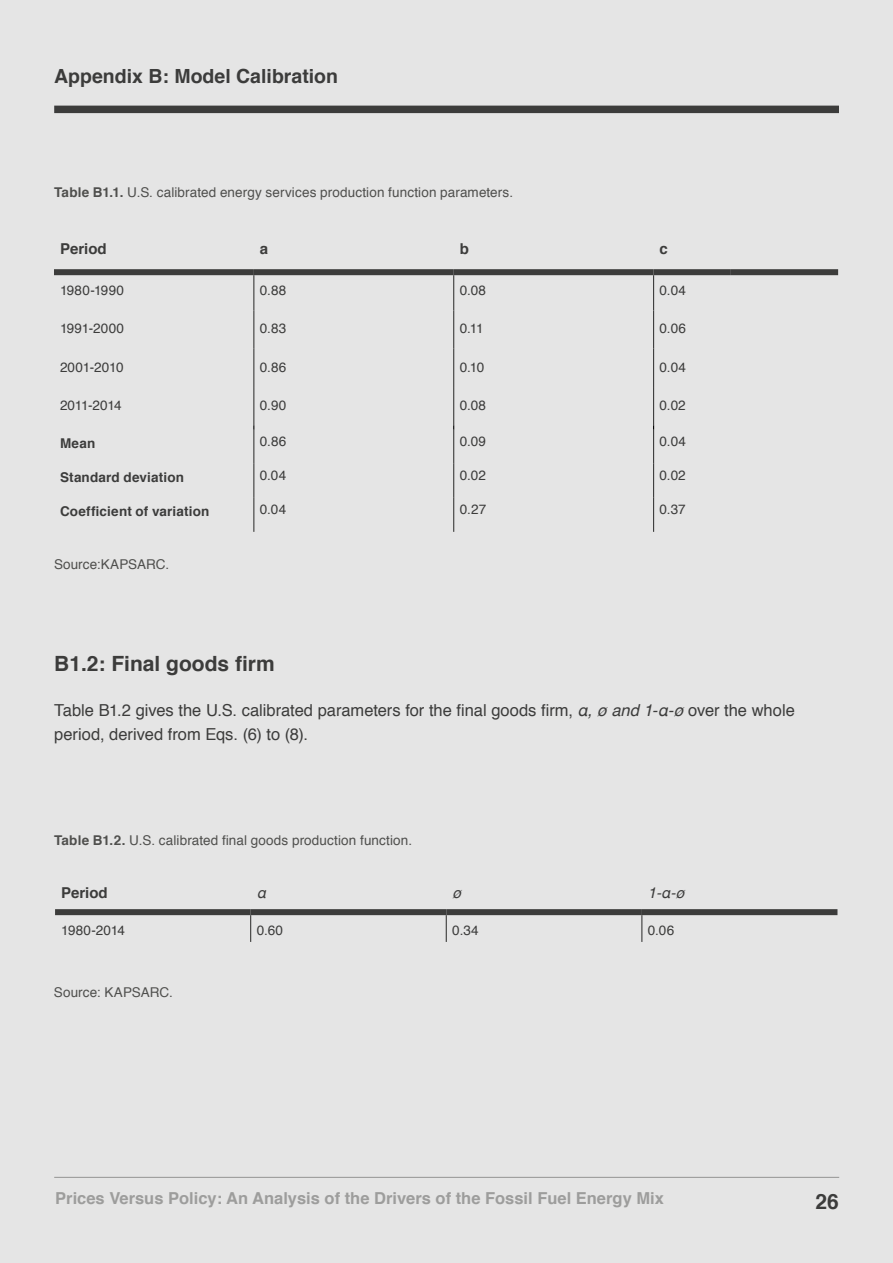
<style>
.page{position:relative;width:893px;height:1263px;background:#e5e5e5}
.page>*{position:absolute;margin:0;border:0;box-sizing:border-box;transform-origin:0 0}
.t1{font:700 21px "Helvetica";color:#3c3c3b}
.t2{font:700 19.5px "Helvetica";color:#3c3c3b}
.t3{font:16.5px/24px "Helvetica";color:#3c3c3b}
.t4{font:700 16.5px "Helvetica";color:#9d9d9c}
.t5{font:700 15px "Helvetica";color:#3c3c3b}
.t6{font:italic 15px "Helvetica";color:#3c3c3b}
.t7{font:13.5px "Helvetica";letter-spacing:.01em;color:#4f4f4d}
.t8{font:13.5px "Helvetica";letter-spacing:.01em;color:#3c3c3b}
.t9{font:700 13.5px "Helvetica";letter-spacing:.01em;color:#3c3c3b}
.t10{font:13.5px "Helvetica";letter-spacing:-.02em;color:#3c3c3b}
.s1{font-weight:700}
.s2{font-style:italic}
</style>
<div class="page">
<div style="left:54px;top:106px;width:785px;height:7px;background:#3c3c3b"></div>
<hr style="left:54px;top:1177px;width:785px;height:1px;background:#9d9d9c">
<div style="left:54px;top:269px;width:200px;height:6px;background:#3c3c3b"></div>
<div style="left:254px;top:269px;width:200px;height:6px;background:#3c3c3b"></div>
<div style="left:454px;top:269px;width:200px;height:6px;background:#3c3c3b"></div>
<div style="left:654px;top:269px;width:76px;height:6px;background:#3c3c3b"></div>
<div style="left:730px;top:269px;width:108px;height:6px;background:#3c3c3b"></div>
<hr style="left:253px;top:275px;width:1px;height:35px;background:#3c3c3b">
<hr style="left:453px;top:275px;width:1px;height:35px;background:#3c3c3b">
<hr style="left:653px;top:275px;width:1px;height:35px;background:#3c3c3b">
<hr style="left:253px;top:310px;width:1px;height:39px;background:#3c3c3b">
<hr style="left:453px;top:310px;width:1px;height:39px;background:#3c3c3b">
<hr style="left:653px;top:310px;width:1px;height:39px;background:#3c3c3b">
<hr style="left:253px;top:349px;width:1px;height:38px;background:#3c3c3b">
<hr style="left:453px;top:349px;width:1px;height:38px;background:#3c3c3b">
<hr style="left:653px;top:349px;width:1px;height:38px;background:#3c3c3b">
<hr style="left:253px;top:387px;width:1px;height:38px;background:#3c3c3b">
<hr style="left:453px;top:387px;width:1px;height:38px;background:#3c3c3b">
<hr style="left:653px;top:387px;width:1px;height:38px;background:#3c3c3b">
<hr style="left:253px;top:430px;width:1px;height:34px;background:#3c3c3b">
<hr style="left:453px;top:430px;width:1px;height:34px;background:#3c3c3b">
<hr style="left:653px;top:430px;width:1px;height:34px;background:#3c3c3b">
<hr style="left:253px;top:464px;width:1px;height:34px;background:#3c3c3b">
<hr style="left:453px;top:464px;width:1px;height:34px;background:#3c3c3b">
<hr style="left:653px;top:464px;width:1px;height:34px;background:#3c3c3b">
<hr style="left:253px;top:498px;width:1px;height:34px;background:#3c3c3b">
<hr style="left:453px;top:498px;width:1px;height:34px;background:#3c3c3b">
<hr style="left:653px;top:498px;width:1px;height:34px;background:#3c3c3b">
<div style="left:55px;top:909px;width:196px;height:6px;background:#3c3c3b"></div>
<div style="left:251px;top:909px;width:195px;height:6px;background:#3c3c3b"></div>
<div style="left:446px;top:909px;width:196px;height:6px;background:#3c3c3b"></div>
<div style="left:642px;top:909px;width:195px;height:6px;background:#3c3c3b"></div>
<svg style="left:250px;top:915px;width:1px;height:27px"></svg>
<svg style="left:446px;top:915px;width:1px;height:27px"></svg>
<svg style="left:641px;top:915px;width:1px;height:27px"></svg>
<h2 class="t2" style="left:54px;top:60px;width:285px">Appendix B: Model Calibration</h2>
<p class="t7" style="left:54px;top:182px;width:460px"><span class="s1">Table B1.1.</span> U.S. calibrated energy services production function parameters.</p>
<p class="t5" style="left:60px;top:236px;width:48px">Period</p>
<p class="t5" style="left:260px;top:236px;width:10px">a</p>
<p class="t5" style="left:460px;top:236px;width:11px">b</p>
<p class="t5" style="left:660px;top:236px;width:10px">c</p>
<p class="t8" style="left:60px;top:280px;width:66px">1980-1990</p>
<p class="t8" style="left:260px;top:280px;width:28px">0.88</p>
<p class="t8" style="left:460px;top:280px;width:28px">0.08</p>
<p class="t8" style="left:660px;top:280px;width:28px">0.04</p>
<p class="t8" style="left:60px;top:318px;width:66px">1991-2000</p>
<p class="t8" style="left:260px;top:318px;width:28px">0.83</p>
<p class="t8" style="left:460px;top:318px;width:25px">0.11</p>
<p class="t8" style="left:660px;top:318px;width:28px">0.06</p>
<p class="t8" style="left:60px;top:356px;width:65px">2001-2010</p>
<p class="t8" style="left:260px;top:356px;width:28px">0.86</p>
<p class="t8" style="left:460px;top:356px;width:26px">0.10</p>
<p class="t8" style="left:660px;top:356px;width:28px">0.04</p>
<p class="t10" style="left:60px;top:395px;width:63px">2011-2014</p>
<p class="t8" style="left:260px;top:395px;width:28px">0.90</p>
<p class="t8" style="left:460px;top:395px;width:28px">0.08</p>
<p class="t8" style="left:660px;top:395px;width:28px">0.02</p>
<p class="t9" style="left:60px;top:433px;width:37px">Mean</p>
<p class="t8" style="left:260px;top:431px;width:28px">0.86</p>
<p class="t8" style="left:460px;top:431px;width:28px">0.09</p>
<p class="t8" style="left:660px;top:431px;width:28px">0.04</p>
<p class="t9" style="left:60px;top:467px;width:125px">Standard deviation</p>
<p class="t8" style="left:260px;top:465px;width:28px">0.04</p>
<p class="t8" style="left:460px;top:465px;width:28px">0.02</p>
<p class="t8" style="left:660px;top:465px;width:28px">0.02</p>
<p class="t9" style="left:60px;top:501px;width:151px">Coefficient of variation</p>
<p class="t8" style="left:260px;top:499px;width:28px">0.04</p>
<p class="t8" style="left:460px;top:499px;width:28px">0.27</p>
<p class="t8" style="left:660px;top:499px;width:28px">0.37</p>
<p class="t7" style="left:54px;top:554px;width:117px">Source:KAPSARC.</p>
<h1 class="t1" style="left:54px;top:646px;width:222px">B1.2: Final goods firm</h1>
<p class="t3" style="left:54px;top:699px;width:742px">Table B1.2 gives the U.S. calibrated parameters for the final goods firm, <span class="s2">α, ø and 1-α-ø</span> over the whole period, derived from Eqs. (6) to (8).</p>
<p class="t7" style="left:54px;top:830px;width:359px"><span class="s1">Table B1.2.</span> U.S. calibrated final goods production function.</p>
<p class="t5" style="left:61px;top:880px;width:48px">Period</p>
<p class="t6" style="left:257px;top:881px;width:11px">α</p>
<p class="t6" style="left:452px;top:881px;width:11px">ø</p>
<p class="t6" style="left:648px;top:881px;width:38px">1-α-ø</p>
<p class="t8" style="left:61px;top:920px;width:65px">1980-2014</p>
<p class="t8" style="left:257px;top:920px;width:28px">0.60</p>
<p class="t8" style="left:452px;top:920px;width:28px">0.34</p>
<p class="t8" style="left:648px;top:920px;width:28px">0.06</p>
<p class="t7" style="left:54px;top:982px;width:120px">Source: KAPSARC.</p>
<p class="t4" style="left:55px;top:1185px;width:610px">Prices Versus Policy: An Analysis of the Drivers of the Fossil Fuel Energy Mix</p>
<h1 class="t1" style="left:816px;top:1185px;width:25px">26</h1>
</div>
